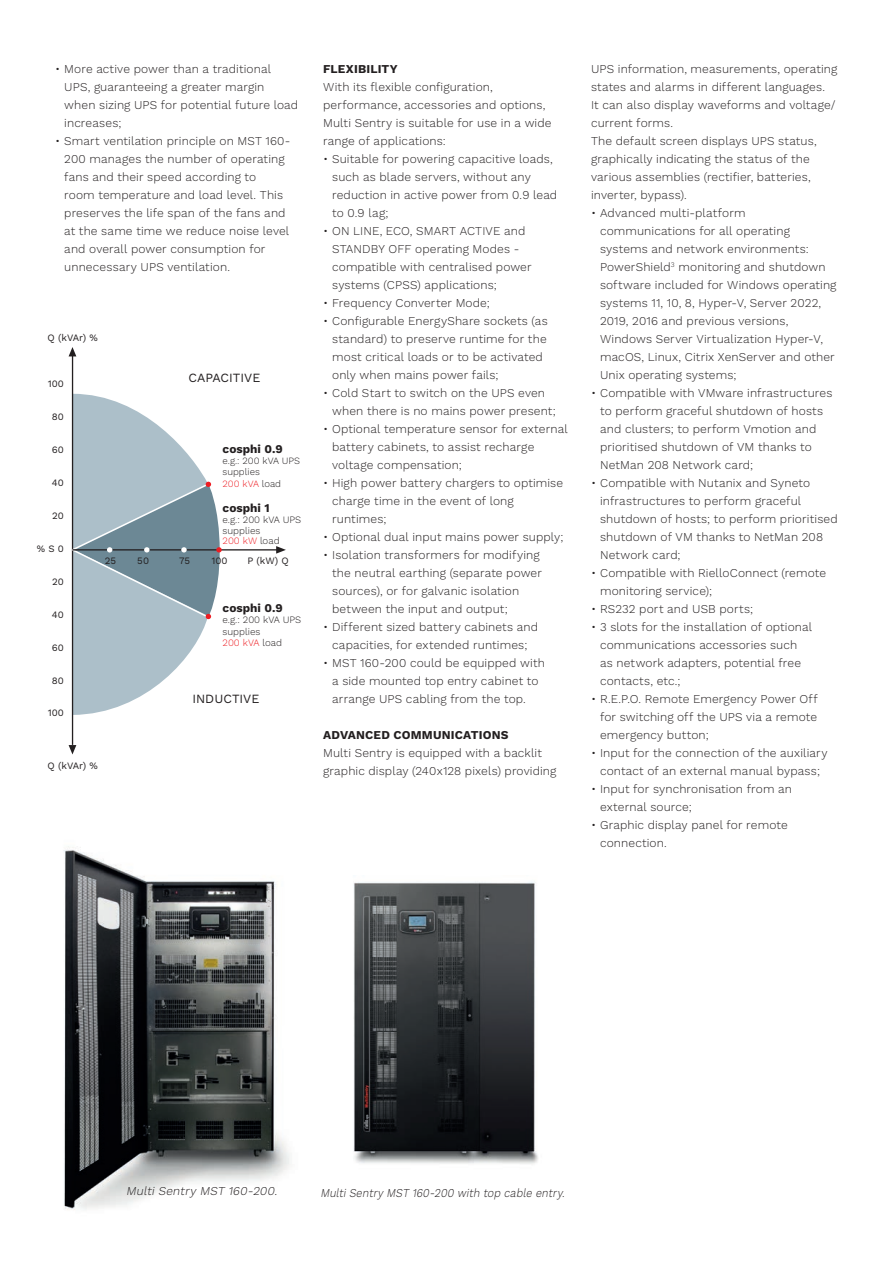
<style>
.page{position:relative;width:893px;height:1263px;background:#fff}
.page>*{position:absolute;margin:0;border:0;box-sizing:border-box;transform-origin:0 0}
.t1{font:12.6px "Work Sans";color:#231f20}
.t2{font:300 12px/18px "Work Sans";letter-spacing:.01em;color:#231f20}
.t3{font:italic 300 12px "Work Sans";color:#231f20;scale:.9 1}
.t4{font:700 12px "Work Sans";letter-spacing:.015em;color:#231f20}
.t5{font:italic 300 12px "Work Sans";color:#231f20}
.t6{font:700 11.85px "Work Sans";color:#231f20}
.t7{font:9.75px "Work Sans";color:#231f20}
.t8{font:300 9.75px "Work Sans";color:#231f20}
.t9{font:300 9.75px "Work Sans";color:#ee1d23}
.t10{font:300 9.6px "Work Sans";color:#231f20}
.t11{font:300 9.6px "Work Sans";color:#ee1d23}
.s1{color:#231f20}
</style>
<div class="page">
<svg style="left:276px;top:546px;width:10px;height:8px"></svg>
<hr style="left:72px;top:353px;width:1px;height:392px;background:#231f20">
<hr style="left:73px;top:549px;width:204px;height:1px;background:#231f20">
<svg style="left:69px;top:347px;width:7px;height:9px"></svg>
<svg style="left:71px;top:394px;width:151px;height:321px"></svg>
<svg style="left:69px;top:745px;width:7px;height:9px"></svg>
<img style="left:63px;top:846px;width:228px;height:364px">
<img style="left:353px;top:881px;width:185px;height:283px">
<p class="t2" style="left:64px;top:60px;width:235px;text-indent:-9px">• More active power than a traditional<br>UPS, guaranteeing a greater margin when sizing UPS for potential future load increases;</p>
<p class="t2" style="left:64px;top:132px;width:228px;text-indent:-9px">• Smart ventilation principle on MST 160- 200 manages the number of operating fans and their speed according to<br>room temperature and load level. This preserves the life span of the fans and at the same time we reduce noise level and overall power consumption for unnecessary UPS ventilation.</p>
<p class="t7" style="left:48px;top:332px;width:52px">Q (kVAr) %</p>
<p class="t7" style="left:48px;top:378px;width:18px">100</p>
<p class="t7" style="left:52px;top:411px;width:14px">80</p>
<p class="t7" style="left:52px;top:444px;width:14px">60</p>
<p class="t7" style="left:52px;top:477px;width:14px">40</p>
<p class="t7" style="left:52px;top:510px;width:13px">20</p>
<p class="t7" style="left:37px;top:543px;width:29px">% S 0</p>
<p class="t7" style="left:52px;top:576px;width:13px">20</p>
<p class="t7" style="left:52px;top:608px;width:14px">40</p>
<p class="t7" style="left:52px;top:641px;width:14px">60</p>
<p class="t7" style="left:52px;top:674px;width:14px">80</p>
<p class="t7" style="left:48px;top:707px;width:18px">100</p>
<p class="t1" style="left:189px;top:371px;width:73px">CAPACITIVE</p>
<p class="t6" style="left:223px;top:442px;width:62px">cosphi 0.9</p>
<p class="t10" style="left:223px;top:455px;width:79px">e.g.: 200 kVA UPS</p>
<p class="t10" style="left:223px;top:466px;width:39px">supplies</p>
<p class="t11" style="left:223px;top:478px;width:60px">200 kVA <span class="s1">load</span></p>
<p class="t6" style="left:223px;top:501px;width:48px">cosphi 1</p>
<p class="t8" style="left:223px;top:514px;width:80px">e.g.: 200 kVA UPS</p>
<p class="t8" style="left:223px;top:525px;width:39px">supplies</p>
<p class="t9" style="left:223px;top:535px;width:59px">200 kW <span class="s1">load</span></p>
<p class="t7" style="left:105px;top:555px;width:13px">25</p>
<p class="t7" style="left:137px;top:555px;width:13px">50</p>
<p class="t7" style="left:179px;top:555px;width:13px">75</p>
<p class="t7" style="left:211px;top:555px;width:18px">100</p>
<p class="t7" style="left:247px;top:555px;width:43px">P (kW) Q</p>
<p class="t6" style="left:223px;top:601px;width:62px">cosphi 0.9</p>
<p class="t8" style="left:223px;top:614px;width:80px">e.g.: 200 kVA UPS</p>
<p class="t8" style="left:223px;top:625px;width:39px">supplies</p>
<p class="t9" style="left:223px;top:637px;width:61px">200 kVA <span class="s1">load</span></p>
<p class="t1" style="left:192px;top:691px;width:69px">INDUCTIVE</p>
<p class="t7" style="left:48px;top:760px;width:52px">Q (kVAr) %</p>
<p class="t4" style="left:323px;top:62px;width:76px">FLEXIBILITY</p>
<p class="t2" style="left:323px;top:78px;width:230px">With its flexible configuration, performance, accessories and options, Multi Sentry is suitable for use in a wide range of applications:</p>
<p class="t2" style="left:332px;top:150px;width:227px;text-indent:-9px">• Suitable for powering capacitive loads, such as blade servers, without any reduction in active power from 0.9 lead to 0.9 lag;</p>
<p class="t2" style="left:332px;top:222px;width:201px;text-indent:-9px">• ON LINE, ECO, SMART ACTIVE and<br>STANDBY OFF operating Modes - compatible with centralised power systems (CPSS) applications;</p>
<p class="t2" style="left:323px;top:294px;width:168px">• Frequency Converter Mode;</p>
<p class="t2" style="left:332px;top:312px;width:217px;text-indent:-9px">• Configurable EnergyShare sockets (as standard) to preserve runtime for the most critical loads or to be activated only when mains power fails;</p>
<p class="t2" style="left:332px;top:384px;width:225px;text-indent:-9px">• Cold Start to switch on the UPS even when there is no mains power present;</p>
<p class="t2" style="left:332px;top:420px;width:237px;text-indent:-9px">• Optional temperature sensor for external battery cabinets, to assist recharge voltage compensation;</p>
<p class="t2" style="left:332px;top:474px;width:232px;text-indent:-9px">• High power battery chargers to optimise charge time in the event of long runtimes;</p>
<p class="t2" style="left:323px;top:528px;width:242px">• Optional dual input mains power supply;</p>
<p class="t2" style="left:332px;top:546px;width:211px;text-indent:-9px">• Isolation transformers for modifying the neutral earthing (separate power sources), or for galvanic isolation between the input and output;</p>
<p class="t2" style="left:323px;top:618px;width:216px;text-align:center">• Different sized battery cabinets and capacities, for extended runtimes;</p>
<p class="t2" style="left:332px;top:654px;width:214px;text-indent:-9px">• MST 160-200 could be equipped with a side mounted top entry cabinet to arrange UPS cabling from the top.</p>
<p class="t4" style="left:323px;top:728px;width:187px">ADVANCED COMMUNICATIONS</p>
<p class="t2" style="left:323px;top:744px;width:235px">Multi Sentry is equipped with a backlit graphic display (240x128 pixels) providing</p>
<p class="t2" style="left:591px;top:60px;width:248px">UPS information, measurements, operating states and alarms in different languages.<br>It can also display waveforms and voltage/ current forms.</p>
<p class="t2" style="left:591px;top:132px;width:227px">The default screen displays UPS status, graphically indicating the status of the various assemblies (rectifier, batteries, inverter, bypass).</p>
<p class="t2" style="left:600px;top:204px;width:238px;text-indent:-9px">• Advanced multi-platform communications for all operating systems and network environments:<br>PowerShield<sup>3</sup> monitoring and shutdown software included for Windows operating systems 11, 10, 8, Hyper-V, Server 2022, 2019, 2016 and previous versions, Windows Server Virtualization Hyper-V, macOS, Linux, Citrix XenServer and other Unix operating systems;</p>
<p class="t2" style="left:600px;top:384px;width:234px;text-indent:-9px">• Compatible with VMware infrastructures to perform graceful shutdown of hosts and clusters; to perform Vmotion and prioritised shutdown of VM thanks to NetMan 208 Network card;</p>
<p class="t2" style="left:600px;top:474px;width:239px;text-indent:-9px">• Compatible with Nutanix and Syneto infrastructures to perform graceful shutdown of hosts; to perform prioritised shutdown of VM thanks to NetMan 208<br>Network card;</p>
<p class="t2" style="left:600px;top:564px;width:228px;text-indent:-9px">• Compatible with RielloConnect (remote monitoring service);</p>
<p class="t2" style="left:591px;top:600px;width:164px">• RS232 port and USB ports;</p>
<p class="t2" style="left:600px;top:618px;width:214px;text-indent:-9px">• 3 slots for the installation of optional communications accessories such as network adapters, potential free contacts, etc.;</p>
<p class="t2" style="left:600px;top:690px;width:219px;text-align:justify;text-indent:-9px">• R.E.P.O. Remote Emergency Power Off for switching off the UPS via a remote emergency button;</p>
<p class="t2" style="left:591px;top:744px;width:238px;text-align:center">• Input for the connection of the auxiliary contact of an external manual bypass;</p>
<p class="t2" style="left:600px;top:780px;width:194px;text-indent:-9px">• Input for synchronisation from an external source;</p>
<p class="t2" style="left:600px;top:816px;width:189px;text-indent:-9px">• Graphic display panel for remote connection.</p>
<p class="t5" style="left:126px;top:1183px;width:155px">Multi Sentry MST 160-200.</p>
<p class="t3" style="left:320px;top:1186px;width:276px">Multi Sentry MST 160-200 with top cable entry.</p>
</div>
